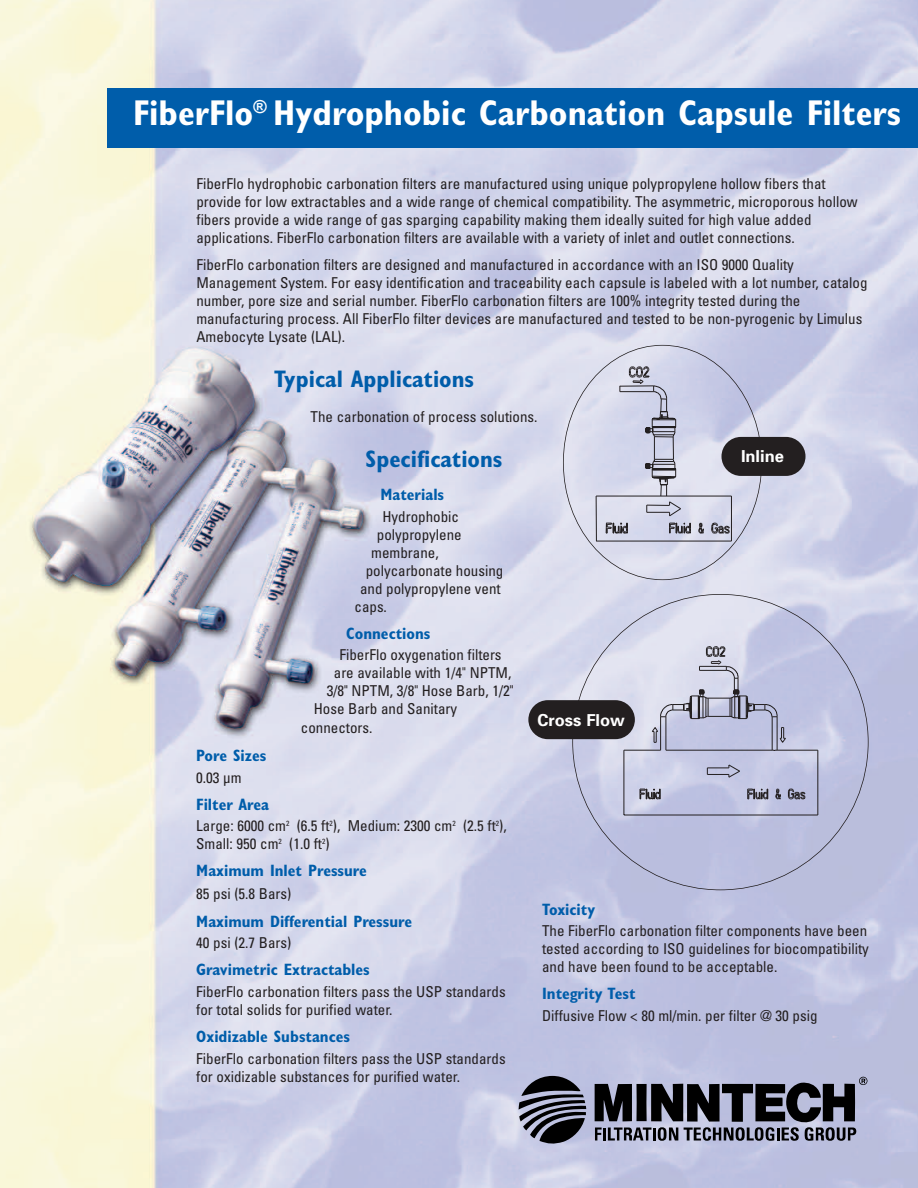
<style>
.page{position:relative;width:918px;height:1188px;background:#fff}
.page>*{position:absolute;margin:0;border:0;box-sizing:border-box;transform-origin:0 0}
.t1{font:700 condensed 36px "Gill Sans";color:#fff}
.t2{font:700 condensed 24px "Gill Sans";color:#005daa}
.t3{font:700 condensed 16.5px "Gill Sans";color:#005daa}
.t4{font:700 16.5px "Univers";color:#fff}
.t5{font:condensed 15px/18px "Univers";color:#231f20}
</style>
<div class="page">
<img style="left:0;top:0;width:917px;height:1188px">
<div style="left:107px;top:88px;width:810px;height:59px;background:#005daa"></div>
<svg style="left:519px;top:1076px;width:67px;height:69px;background:#5d5f6d"></svg>
<svg style="left:595px;top:1077px;width:272px;height:64px;background:#616372"></svg>
<svg style="left:596px;top:366px;width:136px;height:176px;background:#c8cadc"></svg>
<svg style="left:624px;top:646px;width:194px;height:169px;background:#bfc1d9"></svg>
<div style="left:722px;top:437px;width:84px;height:39px;background:#231f20;border-radius:20px"></div>
<div style="left:528px;top:700px;width:107px;height:39px;background:#231f20;border-radius:20px"></div>
<h1 class="t1" style="left:133px;top:101px;width:770px">FiberFlo<sup>®</sup> Hydrophobic Carbonation Capsule Filters</h1>
<p class="t5" style="left:196px;top:176px;width:663px">FiberFlo hydrophobic carbonation filters are manufactured using unique polypropylene hollow fibers that provide for low extractables and a wide range of chemical compatibility. The asymmetric, microporous hollow fibers provide a wide range of gas sparging capability making them ideally suited for high value added applications. FiberFlo carbonation filters are available with a variety of inlet and outlet connections.</p>
<p class="t5" style="left:196px;top:257px;width:673px">FiberFlo carbonation filters are designed and manufactured in accordance with an ISO 9000 Quality Management System. For easy identification and traceability each capsule is labeled with a lot number, catalog number, pore size and serial number. FiberFlo carbonation filters are 100% integrity tested during the manufacturing process. All FiberFlo filter devices are manufactured and tested to be non-pyrogenic by Limulus Amebocyte Lysate (LAL).</p>
<h2 class="t2" style="left:274px;top:371px;width:201px">Typical Applications</h2>
<p class="t5" style="left:311px;top:409px;width:229px">The carbonation of process solutions.</p>
<h2 class="t2" style="left:366px;top:451px;width:138px">Specifications</h2>
<p class="t3" style="left:381px;top:489px;width:65px">Materials</p>
<p class="t5" style="left:382px;top:509px;width:78px">Hydrophobic</p>
<p class="t5" style="left:377px;top:527px;width:86px">polypropylene</p>
<p class="t5" style="left:371px;top:545px;width:69px">membrane,</p>
<p class="t5" style="left:366px;top:563px;width:139px">polycarbonate housing</p>
<p class="t5" style="left:360px;top:581px;width:142px">and polypropylene vent</p>
<p class="t5" style="left:355px;top:599px;width:34px">caps.</p>
<p class="t3" style="left:346px;top:628px;width:86px">Connections</p>
<p class="t5" style="left:339px;top:647px;width:164px">FiberFlo oxygenation filters</p>
<p class="t5" style="left:334px;top:665px;width:179px">are available with 1/4" NPTM,</p>
<p class="t5" style="left:327px;top:683px;width:188px">3/8" NPTM, 3/8" Hose Barb, 1/2"</p>
<p class="t5" style="left:314px;top:701px;width:145px">Hose Barb and Sanitary</p>
<p class="t5" style="left:301px;top:720px;width:73px">connectors.</p>
<p class="t4" style="left:537px;top:714px;width:89px">Cross Flow</p>
<p class="t4" style="left:741px;top:450px;width:45px">Inline</p>
<p class="t3" style="left:196px;top:750px;width:72px">Pore Sizes</p>
<p class="t5" style="left:196px;top:770px;width:47px">0.03 µm</p>
<p class="t3" style="left:196px;top:799px;width:74px">Filter Area</p>
<p class="t5" style="left:196px;top:818px;width:312px">Large: 6000 cm<sup>2</sup> (6.5 ft<sup>2</sup>), Medium: 2300 cm<sup>2</sup> (2.5 ft<sup>2</sup>),<br>Small: 950 cm<sup>2</sup> (1.0 ft<sup>2</sup>)</p>
<p class="t3" style="left:196px;top:865px;width:172px">Maximum Inlet Pressure</p>
<p class="t5" style="left:196px;top:886px;width:97px">85 psi (5.8 Bars)</p>
<p class="t3" style="left:196px;top:916px;width:217px">Maximum Differential Pressure</p>
<p class="t5" style="left:196px;top:935px;width:97px">40 psi (2.7 Bars)</p>
<p class="t3" style="left:196px;top:964px;width:175px">Gravimetric Extractables</p>
<p class="t5" style="left:196px;top:984px;width:311px">FiberFlo carbonation filters pass the USP standards for total solids for purified water.</p>
<p class="t3" style="left:196px;top:1031px;width:155px">Oxidizable Substances</p>
<p class="t5" style="left:196px;top:1051px;width:311px">FiberFlo carbonation filters pass the USP standards for oxidizable substances for purified water.</p>
<p class="t3" style="left:542px;top:904px;width:55px">Toxicity</p>
<p class="t5" style="left:542px;top:923px;width:328px;text-align:justify">The FiberFlo carbonation filter components have been tested according to ISO guidelines for biocompatibility and have been found to be acceptable.</p>
<p class="t3" style="left:542px;top:988px;width:95px">Integrity Test</p>
<p class="t5" style="left:542px;top:1008px;width:277px">Diffusive Flow &lt; 80 ml/min. per filter @ 30 psig</p>
</div>
